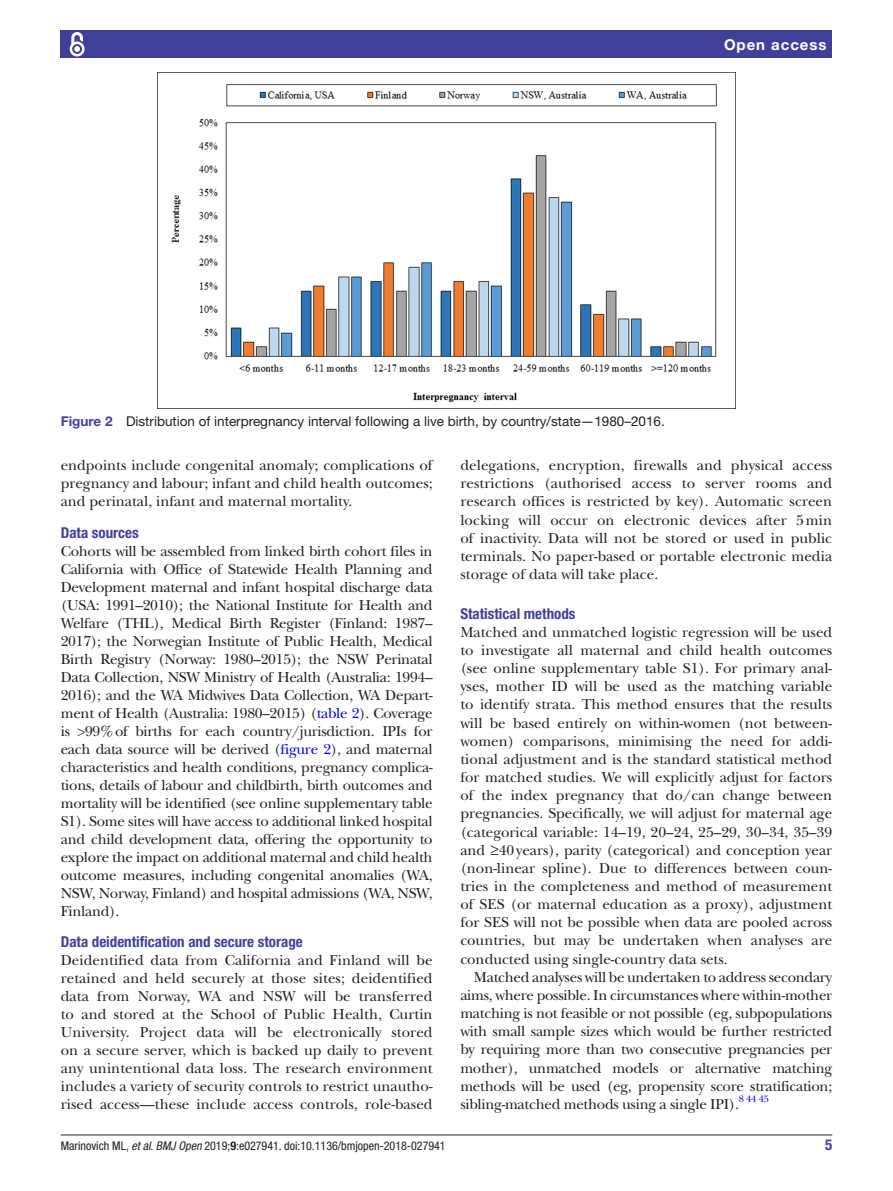
<style>
.page{position:relative;width:893px;height:1191px;background:#fff}
.page>*{position:absolute;margin:0;border:0;box-sizing:border-box;transform-origin:0 0}
.t1{font:15px/18.1px "New Baskerville";color:#231f20;text-align:justify}
.t2{font:700 condensed 15px "Helvetica Neue LT Std";color:#414099}
.t3{font:700 15px "Helvetica Neue LT Std";letter-spacing:.065em;color:#fff}
.t4{font:13.5px "Helvetica Neue LT Std";color:#231f20}
.t5{font:condensed 12px "Helvetica Neue LT Std";color:#231f20}
.s1{font-weight:700;color:#414099}
.s2{color:#00f}
.s3{font-style:italic}
.s4{font-weight:700}
</style>
<div class="page">
<hr style="left:61px;top:1134px;width:771px;height:1px;background:#231f20">
<div style="left:61px;top:31px;width:771px;height:27px;background:#414099"></div>
<svg style="left:69px;top:32px;width:16px;height:25px"></svg>
<img style="left:157px;top:73px;width:579px;height:335px">
<p class="t3" style="left:724px;top:35px;width:104px">Open access</p>
<p class="t4" style="left:61px;top:413px;width:606px"><span class="s1">Figure 2</span> Distribution of interpregnancy interval following a live birth, by country/state—1980–2016.</p>
<p class="t1" style="left:61px;top:456px;width:373px">endpoints include congenital anomaly; complications of pregnancy and labour; infant and child health outcomes; and perinatal, infant and maternal mortality.</p>
<p class="t2" style="left:61px;top:523px;width:79px">Data sources</p>
<p class="t1" style="left:61px;top:542px;width:373px">Cohorts will be assembled from linked birth cohort files in California with Office of Statewide Health Planning and Development maternal and infant hospital discharge data (USA: 1991–2010); the National Institute for Health and Welfare (THL), Medical Birth Register (Finland: 1987– 2017); the Norwegian Institute of Public Health, Medical Birth Registry (Norway: 1980–2015); the NSW Perinatal Data Collection, NSW Ministry of Health (Australia: 1994– 2016); and the WA Midwives Data Collection, WA Depart&shy;ment of Health (Australia: 1980–2015) (<span class="s2">table 2</span>). Coverage is &gt;99%of births for each country/jurisdiction. IPIs for each data source will be derived (<span class="s2">figure 2</span>), and maternal characteristics and health conditions, pregnancy complica&shy;tions, details of labour and childbirth, birth outcomes and mortality will be identified (see online supplementary table S1). Some sites will have access to additional linked hospital and child development data, offering the opportunity to explore the impact on additional maternal and child health outcome measures, including congenital anomalies (WA, NSW, Norway, Finland) and hospital admissions (WA, NSW, Finland).</p>
<p class="t2" style="left:61px;top:933px;width:244px">Data deidentification and secure storage</p>
<p class="t1" style="left:61px;top:951px;width:373px">Deidentified data from California and Finland will be retained and held securely at those sites; deidentified data from Norway, WA and NSW will be transferred to and stored at the School of Public Health, Curtin University. Project data will be electronically stored on a secure server, which is backed up daily to prevent any unintentional data loss. The research environment includes a variety of security controls to restrict unautho&shy;rised access—these include access controls, role-based</p>
<p class="t1" style="left:460px;top:456px;width:373px">delegations, encryption, firewalls and physical access restrictions (authorised access to server rooms and research offices is restricted by key). Automatic screen locking will occur on electronic devices after 5min of inactivity. Data will not be stored or used in public terminals. No paper-based or portable electronic media storage of data will take place.</p>
<p class="t2" style="left:460px;top:604px;width:117px">Statistical methods</p>
<p class="t1" style="left:460px;top:623px;width:373px">Matched and unmatched logistic regression will be used to investigate all maternal and child health outcomes (see online supplementary table S1). For primary anal&shy;yses, mother ID will be used as the matching variable to identify strata. This method ensures that the results will be based entirely on within-women (not between&shy;women) comparisons, minimising the need for addi&shy;tional adjustment and is the standard statistical method for matched studies. We will explicitly adjust for factors of the index pregnancy that do/can change between pregnancies. Specifically, we will adjust for maternal age (categorical variable: 14–19, 20–24, 25–29, 30–34, 35–39 and ≥40years), parity (categorical) and conception year (non-linear spline). Due to differences between coun&shy;tries in the completeness and method of measurement of SES (or maternal education as a proxy), adjustment for SES will not be possible when data are pooled across countries, but may be undertaken when analyses are conducted using single-country data sets.</p>
<p class="t1" style="left:460px;top:968px;width:373px;text-indent:13px">Matched analyses will be undertaken to address secondary aims, where possible. In circumstances where within-mother matching is not feasible or not possible (eg, subpopulations with small sample sizes which would be further restricted by requiring more than two consecutive pregnancies per mother), unmatched models or alternative matching methods will be used (eg, propensity score stratification; sibling-matched methods using a single IPI).<sup>8</sup> <sup>44</sup> <sup>45</sup></p>
<p class="t5" style="left:61px;top:1138px;width:386px">Marinovich ML, <span class="s3">et al</span>. <span class="s3">BMJ Open</span> 2019;<span class="s4">9</span>:e027941. doi:10.1136/bmjopen-2018-027941</p>
<p class="t2" style="left:825px;top:1135px;width:9px">5</p>
</div>
